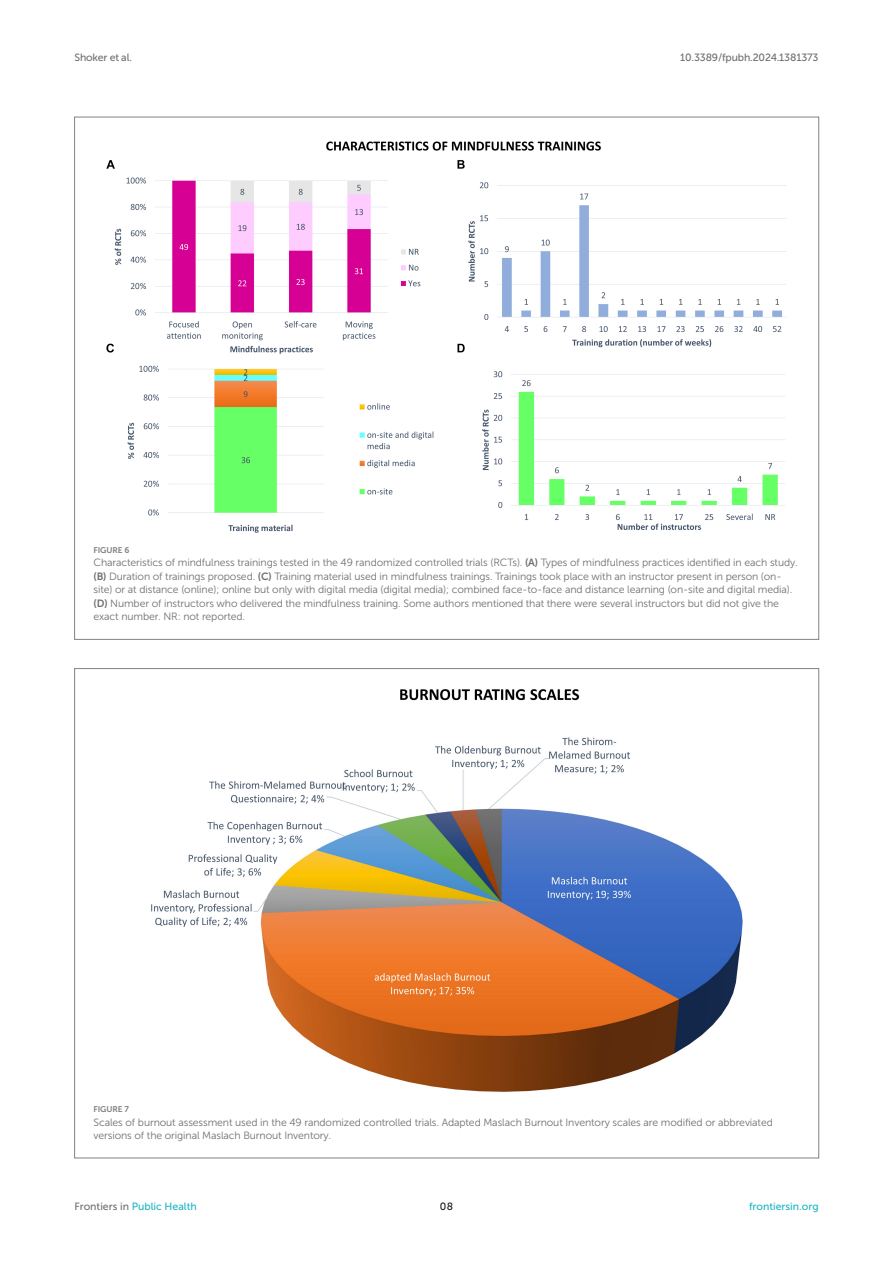
<style>
.page{position:relative;width:893px;height:1263px;background:#fff}
.page>*{position:absolute;margin:0;border:0;box-sizing:border-box;transform-origin:0 0}
.FIG_LEG{font:10.5px/13.5px "Museo Sans 300";letter-spacing:-.01em;color:#706f70}
.t1{font:10.5px "Museo Sans 500";color:#1db5c3}
.t2{font:10.5px "Museo Sans 500";letter-spacing:-.015em;color:#706f70}
.t3{font:10.5px "Museo Sans 500";color:#1b1c1b}
.FIG_HD{font:8.25px "Museo Sans 700";letter-spacing:-.01em;color:#7e7f7f}
.s1{font-family:"Museo Sans 700"}
.s2{color:#706f70}
</style>
<div class="page">
<img style="left:106px;top:141px;width:681px;height:392px">
<img style="left:151px;top:689px;width:592px;height:403px">
<p class="t2" style="left:74px;top:51px;width:59px">Shoker et al.</p>
<p class="t2" style="left:680px;top:51px;width:140px">10.3389/fpubh.2024.1381373</p>
<p class="FIG_HD" style="left:94px;top:545px;width:37px">FIGURE 6</p>
<p class="FIG_LEG" style="left:94px;top:556px;width:706px">Characteristics of mindfulness trainings tested in the 49 randomized controlled trials (RCTs). <span class="s1">(A)</span> Types of mindfulness practices identified in each study. <span class="s1">(B)</span> Duration of trainings proposed. <span class="s1">(C)</span> Training material used in mindfulness trainings. Trainings took place with an instructor present in person (on&shy;site) or at distance (online); online but only with digital media (digital media); combined face-to-face and distance learning (on-site and digital media). <span class="s1">(D)</span> Number of instructors who delivered the mindfulness training. Some authors mentioned that there were several instructors but did not give the exact number. NR: not reported.</p>
<p class="FIG_HD" style="left:94px;top:1104px;width:37px">FIGURE 7</p>
<p class="FIG_LEG" style="left:94px;top:1115px;width:681px">Scales of burnout assessment used in the 49 randomized controlled trials. Adapted Maslach Burnout Inventory scales are modified or abbreviated versions of the original Maslach Burnout Inventory.</p>
<p class="t1" style="left:74px;top:1200px;width:124px"><span class="s2">Frontiers in</span> Public Health</p>
<p class="t3" style="left:440px;top:1200px;width:15px">08</p>
<p class="t1" style="left:749px;top:1200px;width:71px">frontiersin.org</p>
</div>
